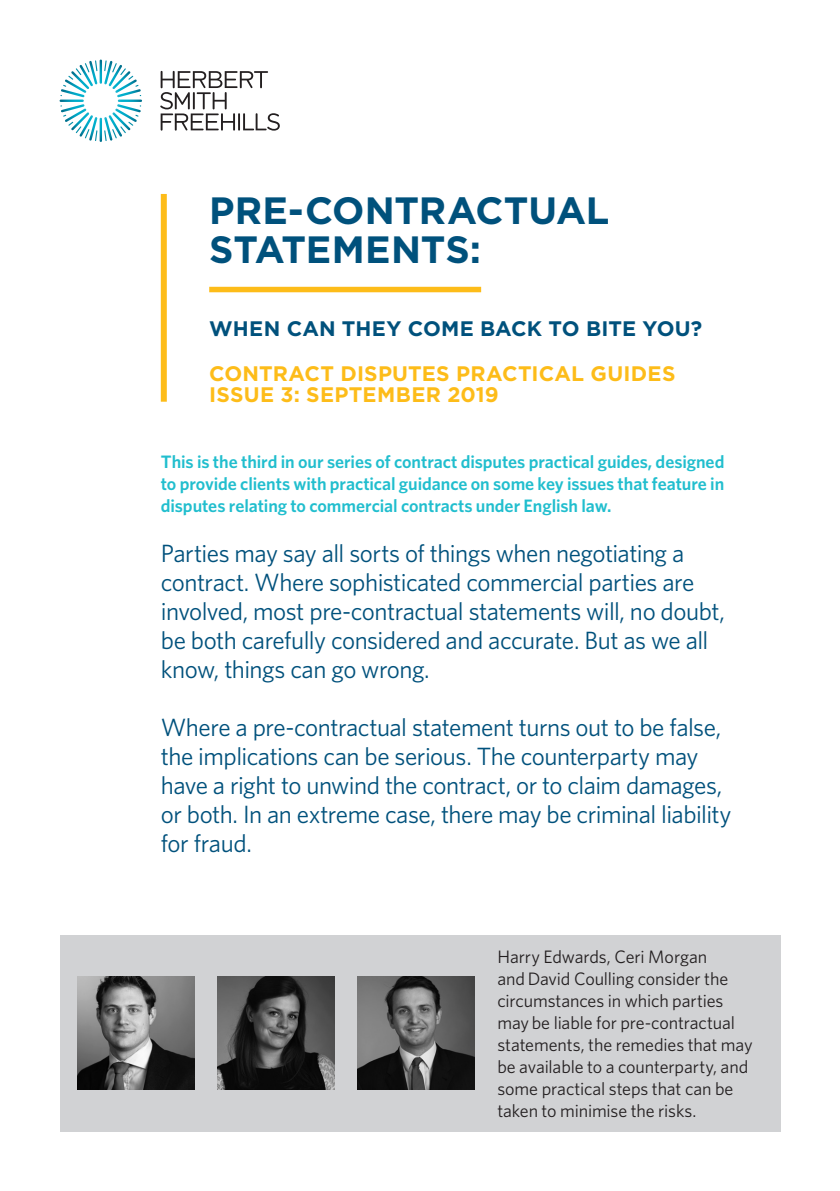
<style>
.page{position:relative;width:840px;height:1191px;background:#fff}
.page>*{position:absolute;margin:0;border:0;box-sizing:border-box;transform-origin:0 0}
.t1{font:700 38px/39px "Gotham";letter-spacing:-.005em;color:#00517c}
.t2{font:25px/29px "Whitney";letter-spacing:-.02em;color:#00517c}
.t3{font:700 21px/21px "Gotham";letter-spacing:.01em;color:#fdbc19}
.t4{font:700 21px "Gotham";letter-spacing:.005em;color:#00517c}
.t5{font:18px/22px "Whitney";letter-spacing:-.005em;color:#231f20}
.t6{font:600 18px/22px "Whitney";letter-spacing:-.005em;color:#21bece;text-align:justify}
</style>
<div class="page">
<svg style="left:160px;top:71px;width:119px;height:60px"></svg>
<svg style="left:60px;top:60px;width:82px;height:81px"></svg>
<div style="left:60px;top:934px;width:720px;height:197px;background:#d1d2d4"></div>
<img style="left:77px;top:976px;width:117px;height:113px">
<img style="left:217px;top:976px;width:117px;height:113px">
<img style="left:357px;top:976px;width:117px;height:113px">
<div style="left:161px;top:194px;width:6px;height:208px;background:#fdbc19"></div>
<div style="left:209px;top:287px;width:272px;height:5px;background:#fdbc19"></div>
<h1 class="t1" style="left:209px;top:191px;width:401px">PRE-CONTRACTUAL<br>STATEMENTS:</h1>
<p class="t4" style="left:209px;top:314px;width:494px">WHEN CAN THEY COME BACK TO BITE YOU?</p>
<p class="t3" style="left:209px;top:362px;width:467px">CONTRACT DISPUTES PRACTICAL GUIDES<br>ISSUE 3: SEPTEMBER 2019</p>
<p class="t6" style="left:161px;top:450px;width:564px">This is the third in our series of contract disputes practical guides, designed to provide clients with practical guidance on some key issues that feature in disputes relating to commercial contracts under English law.</p>
<p class="t2" style="left:161px;top:538px;width:565px">Parties may say all sorts of things when negotiating a contract. Where sophisticated commercial parties are involved, most pre-contractual statements will, no doubt, be both carefully considered and accurate. But as we all know, things can go wrong.</p>
<p class="t2" style="left:161px;top:712px;width:572px">Where a pre-contractual statement turns out to be false, the implications can be serious. The counterparty may have a right to unwind the contract, or to claim damages, or both. In an extreme case, there may be criminal liability for fraud.</p>
<p class="t5" style="left:497px;top:945px;width:257px">Harry Edwards, Ceri Morgan<br>and David Coulling consider the circumstances in which parties may be liable for pre-contractual statements, the remedies that may be available to a counterparty, and some practical steps that can be taken to minimise the risks.</p>
</div>
